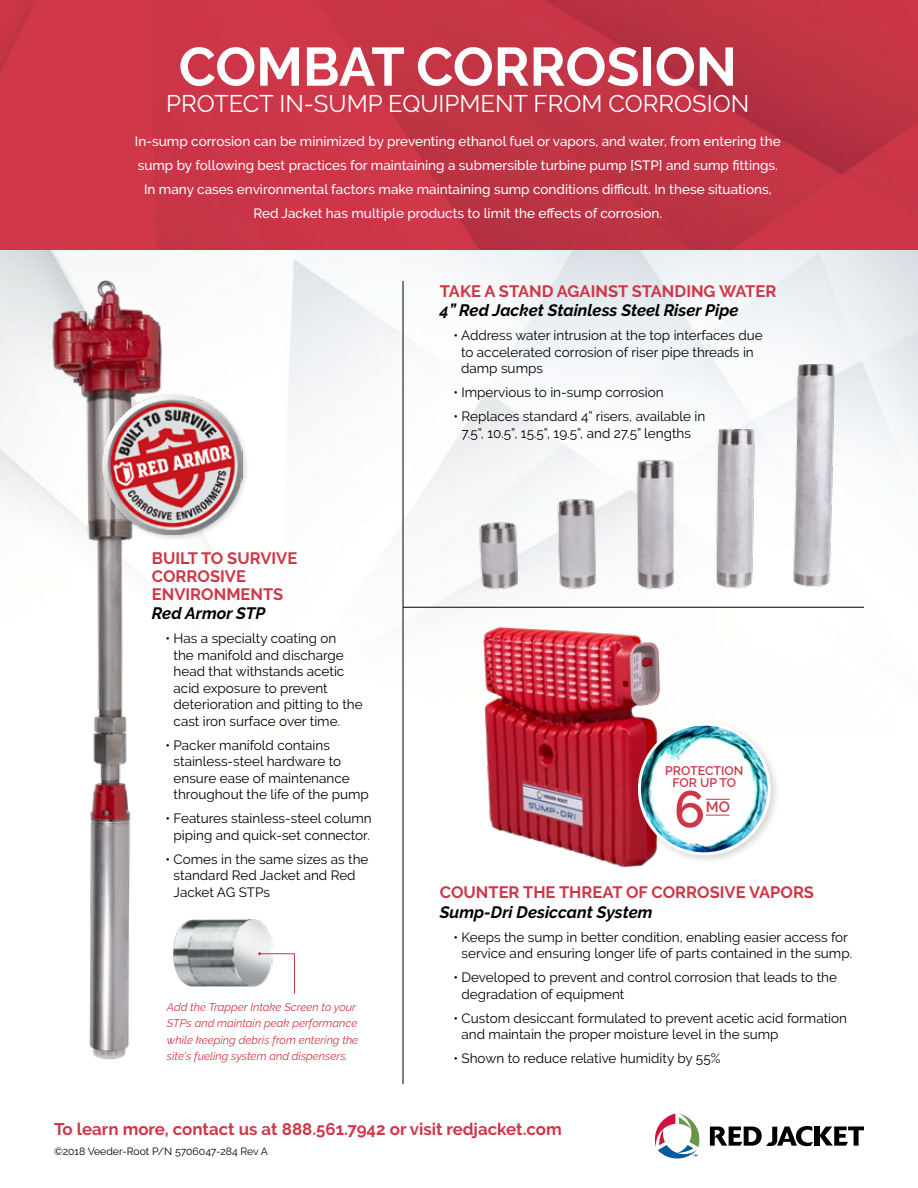
<style>
.page{position:relative;width:918px;height:1188px;background:#fff}
.page>*{position:absolute;margin:0;border:0;box-sizing:border-box;transform-origin:0 0}
.t1{font:700 54px "Raleway";color:#fff}
.t2{font:600 51.3px "Raleway";color:#ce3747}
.t3{font:24px "Raleway";color:#fff}
.t4{font:700 16.8px "Raleway";color:#ce3747}
.t5{font:700 16.5px/18px "Raleway";color:#ce3747}
.t6{font:italic 700 16.5px "Raleway";color:#000}
.t7{font:600 14.85px "Raleway";color:#ce3747}
.t8{font:13.5px/16.5px "Raleway";color:#000}
.t9{font:500 13.5px/24px "Raleway";color:#fff;text-align:center}
.t10{font:600 12.45px/12.5px "Raleway";color:#ce3747;text-align:center}
.t11{font:italic 11.25px/16.5px "Raleway";color:#ce3747}
.t12{font:10.5px "Raleway";color:#000}
</style>
<div class="page">
<img style="left:0;top:249px;width:918px;height:485px">
<img style="left:0;top:0;width:918px;height:249px">
<img style="left:38px;top:267px;width:155px;height:793px">
<div style="left:101px;top:392px;width:150px;height:151px;background:#000;opacity:.15"></div>
<img style="left:103px;top:394px;width:140px;height:141px">
<hr style="left:403px;top:281px;width:1px;height:803px;background:#000">
<img style="left:472px;top:616px;width:211px;height:251px">
<img style="left:472px;top:350px;width:377px;height:245px">
<hr style="left:403px;top:607px;width:461px;height:1px;background:#000">
<div style="left:635px;top:719px;width:145px;height:146px;background:#000;opacity:.15"></div>
<img style="left:639px;top:724px;width:130px;height:130px;border-radius:65px">
<div style="left:638px;top:723px;width:133px;height:132px;border:3px solid #fff;border-radius:50%"></div>
<svg style="left:706px;top:815px;width:24px;height:1px"></svg>
<svg style="left:706px;top:799px;width:24px;height:1px"></svg>
<div style="left:814px;top:1127px;width:5px;height:19px;background:#000"></div>
<svg style="left:819px;top:1127px;width:45px;height:19px"></svg>
<svg style="left:710px;top:1126px;width:103px;height:20px"></svg>
<svg style="left:654px;top:1114px;width:46px;height:45px"></svg>
<img style="left:173px;top:919px;width:99px;height:67px">
<hr style="left:260px;top:953px;width:34px;height:1px;background:#ce3747">
<hr style="left:294px;top:954px;width:1px;height:40px;background:#ce3747">
<h1 class="t1" style="left:179px;top:36px;width:560px">COMBAT CORROSION</h1>
<h3 class="t3" style="left:166px;top:89px;width:585px">PROTECT IN-SUMP EQUIPMENT FROM CORROSION</h3>
<p class="t9" style="left:135px;top:129px;width:647px">In-sump corrosion can be minimized by preventing ethanol fuel or vapors, and water, from entering the sump by following best practices for maintaining a submersible turbine pump [STP] and sump fittings.<br>In many cases environmental factors make maintaining sump conditions difficult. In these situations, Red Jacket has multiple products to limit the effects of corrosion.</p>
<p class="t5" style="left:152px;top:549px;width:147px">BUILT TO SURVIVE<br>CORROSIVE<br>ENVIRONMENTS</p>
<p class="t6" style="left:152px;top:604px;width:115px">Red Armor STP</p>
<p class="t8" style="left:174px;top:630px;width:191px;text-indent:-8px">• Has a specialty coating on<br>the manifold and discharge head that withstands acetic acid exposure to prevent deterioration and pitting to the cast iron surface over time.</p>
<p class="t8" style="left:174px;top:737px;width:197px;text-indent:-8px">• Packer manifold contains stainless-steel hardware to ensure ease of maintenance throughout the life of the pump</p>
<p class="t8" style="left:165px;top:810px;width:208px;text-align:center">• Features stainless-steel column piping and quick-set connector.</p>
<p class="t8" style="left:174px;top:851px;width:196px;text-indent:-8px">• Comes in the same sizes as the standard Red Jacket and Red<br>Jacket AG STPs</p>
<p class="t11" style="left:167px;top:999px;width:193px">Add the Trapper Intake Screen to your STPs and maintain peak performance while keeping debris from entering the site's fueling system and dispensers.</p>
<p class="t5" style="left:440px;top:282px;width:338px">TAKE A STAND AGAINST STANDING WATER</p>
<p class="t6" style="left:440px;top:301px;width:300px">4” Red Jacket Stainless Steel Riser Pipe</p>
<p class="t8" style="left:461px;top:327px;width:303px;text-indent:-8px">• Address water intrusion at the top interfaces due to accelerated corrosion of riser pipe threads in damp sumps</p>
<p class="t8" style="left:453px;top:384px;width:212px">• Impervious to in-sump corrosion</p>
<p class="t8" style="left:453px;top:408px;width:253px;text-align:center">• Replaces standard 4” risers, available in<br>7.5”, 10.5”, 15.5”, 19.5”, and 27.5” lengths</p>
<p class="t10" style="left:665px;top:764px;width:80px">PROTECTION<br>FOR UP TO</p>
<h2 class="t2" style="left:674px;top:780px;width:33px">6</h2>
<p class="t7" style="left:706px;top:799px;width:26px">MO</p>
<p class="t5" style="left:440px;top:884px;width:376px">COUNTER THE THREAT OF CORROSIVE VAPORS</p>
<p class="t6" style="left:440px;top:903px;width:214px">Sump-Dri Desiccant System</p>
<p class="t8" style="left:462px;top:929px;width:392px;text-indent:-8px">• Keeps the sump in better condition, enabling easier access for service and ensuring longer life of parts contained in the sump.</p>
<p class="t8" style="left:462px;top:969px;width:377px;text-indent:-8px">• Developed to prevent and control corrosion that leads to the degradation of equipment</p>
<p class="t8" style="left:462px;top:1010px;width:387px;text-indent:-8px">• Custom desiccant formulated to prevent acetic acid formation and maintain the proper moisture level in the sump</p>
<p class="t8" style="left:453px;top:1050px;width:268px">• Shown to reduce relative humidity by 55%</p>
<p class="t4" style="left:54px;top:1120px;width:509px">To learn more, contact us at 888.561.7942 or visit redjacket.com</p>
<p class="t12" style="left:54px;top:1145px;width:215px">©2018 Veeder-Root P/N 5706047-284 Rev A</p>
</div>
